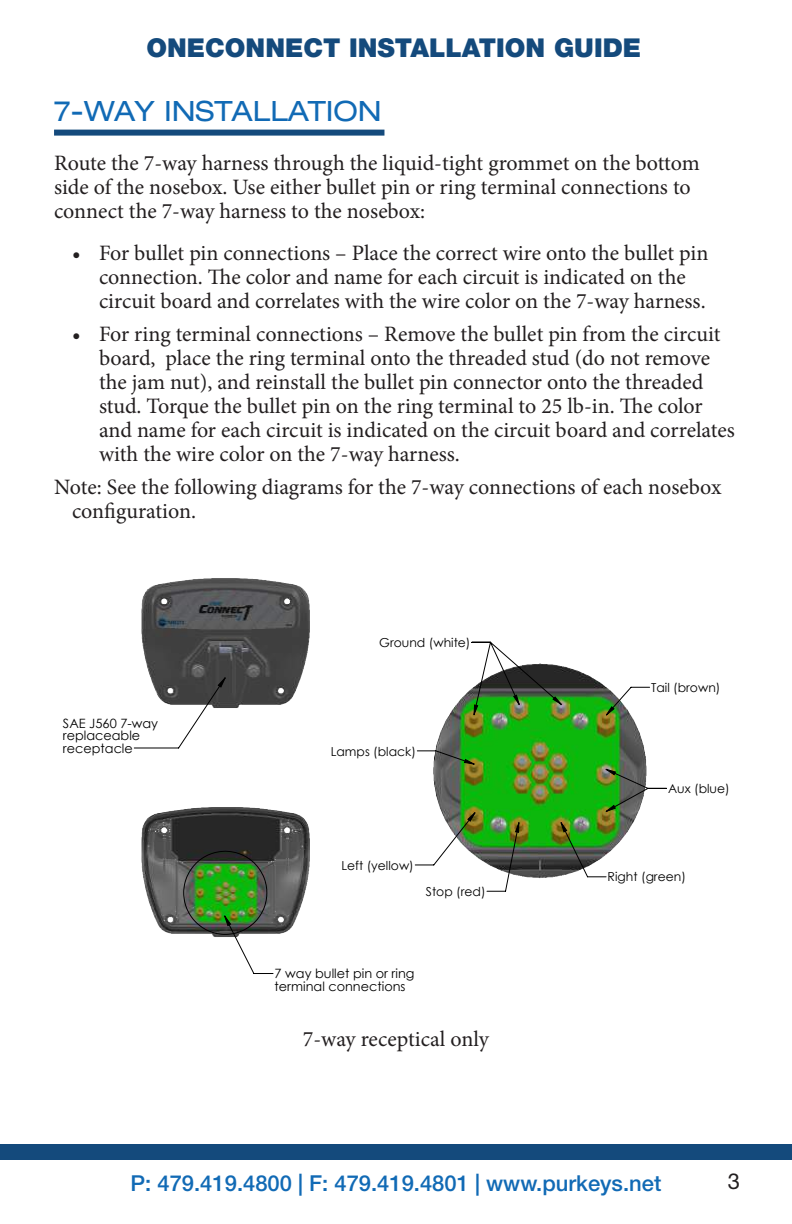
<style>
.page{position:relative;width:792px;height:1224px;background:#fff}
.page>*{position:absolute;margin:0;border:0;box-sizing:border-box;transform-origin:0 0}
.t1{font:expanded 28px "Helvetica Neue LT Std";color:#116ab5}
.t2{font:900 26px "Helvetica Neue LT Std";color:#144a7c}
.t3{font:22px/24px "Minion Pro";color:#231f20}
.t4{font:500 22px "Helvetica Neue LT Std";color:#116ab5}
.t5{font:22px "Helvetica Neue LT Std";color:#231f20}
.t6{font:12.8px/12.6px "Century Gothic";color:#000}
.t7{font:12.4px "Century Gothic";color:#000}
.t8{font:10.4px "Arial Narrow";color:#000}
</style>
<div class="page">
<div style="left:0;top:1144px;width:792px;height:16px;background:#144a7c"></div>
<div style="left:54px;top:130px;width:330px;height:6px;background:#144a7c"></div>
<img style="left:141px;top:578px;width:169px;height:87px">
<svg style="left:134px;top:665px;width:176px;height:309px"></svg>
<hr style="left:54px;top:565px;width:368px;height:1px;background:#000">
<hr style="left:54px;top:565px;width:1px;height:438px;background:#000">
<hr style="left:54px;top:1146px;width:368px;height:1px;background:#000">
<hr style="left:791px;top:565px;width:1px;height:438px;background:#000">
<hr style="left:330px;top:1127px;width:92px;height:1px;background:#000">
<hr style="left:330px;top:1108px;width:92px;height:1px;background:#000">
<hr style="left:385px;top:1089px;width:37px;height:1px;background:#000">
<hr style="left:330px;top:1068px;width:92px;height:1px;background:#000">
<hr style="left:54px;top:1068px;width:276px;height:1px;background:#000">
<hr style="left:233px;top:1107px;width:97px;height:1px;background:#000">
<hr style="left:233px;top:1091px;width:97px;height:1px;background:#000">
<hr style="left:233px;top:1130px;width:97px;height:1px;background:#000">
<img style="left:183px;top:678px;width:84px;height:257px">
<svg style="left:414px;top:642px;width:253px;height:250px"></svg>
<hr style="left:325px;top:616px;width:413px;height:1px;background:#000">
<hr style="left:325px;top:616px;width:1px;height:295px;background:#000">
<hr style="left:325px;top:1106px;width:413px;height:1px;background:#000">
<hr style="left:783px;top:616px;width:1px;height:295px;background:#000">
<hr style="left:325px;top:1088px;width:77px;height:1px;background:#000">
<hr style="left:325px;top:1069px;width:77px;height:1px;background:#000">
<hr style="left:402px;top:1031px;width:336px;height:1px;background:#000">
<hr style="left:325px;top:1051px;width:77px;height:1px;background:#000">
<hr style="left:325px;top:1031px;width:77px;height:1px;background:#000">
<hr style="left:402px;top:1057px;width:336px;height:1px;background:#000">
<hr style="left:402px;top:1078px;width:175px;height:1px;background:#000">
<img style="left:464px;top:695px;width:151px;height:137px">
<p class="t2" style="left:146px;top:32px;width:496px">ONECONNECT INSTALLATION GUIDE</p>
<p class="t1" style="left:54px;top:94px;width:329px">7-WAY INSTALLATION</p>
<p class="t3" style="left:54px;top:151px;width:647px">Route the 7-way harness through the liquid-tight grommet on the bottom side of the nosebox. Use either bullet pin or ring terminal connections to connect the 7-way harness to the nosebox:</p>
<p class="t3" style="left:99px;top:241px;width:611px;text-indent:-27px">• For bullet pin connections – Place the correct wire onto the bullet pin connection. The color and name for each circuit is indicated on the circuit board and correlates with the wire color on the 7-way harness.</p>
<p class="t3" style="left:99px;top:322px;width:637px;text-indent:-27px">• For ring terminal connections – Remove the bullet pin from the circuit board, place the ring terminal onto the threaded stud (do not remove the jam nut), and reinstall the bullet pin connector onto the threaded stud. Torque the bullet pin on the ring terminal to 25 lb-in. The color and name for each circuit is indicated on the circuit board and correlates with the wire color on the 7-way harness.</p>
<p class="t3" style="left:72px;top:475px;width:651px;text-indent:-18px">Note: See the following diagrams for the 7-way connections of each nosebox configuration.</p>
<p class="t6" style="left:63px;top:716px;width:97px">SAE J560 7-way replaceable receptacle</p>
<p class="t7" style="left:379px;top:634px;width:93px">Ground (white)</p>
<p class="t7" style="left:331px;top:742px;width:87px">Lamps (black)</p>
<p class="t7" style="left:342px;top:856px;width:74px">Left (yellow)</p>
<p class="t7" style="left:426px;top:883px;width:61px">Stop (red)</p>
<p class="t6" style="left:405px;top:890px;width:77px">Left (yellow)</p>
<p class="t6" style="left:275px;top:967px;width:141px">7 way bullet pin or ring terminal connections</p>
<p class="t3" style="left:303px;top:1027px;width:188px">7-way receptical only</p>
<p class="t8" style="left:322px;top:1029px;width:21px">REV:</p>
<p class="t7" style="left:651px;top:679px;width:71px">Tail (brown)</p>
<p class="t7" style="left:668px;top:780px;width:63px">Aux (blue)</p>
<p class="t7" style="left:608px;top:868px;width:80px">Right (green)</p>
<p class="t4" style="left:131px;top:1170px;width:532px">P: 479.419.4800 | F: 479.419.4801 | www.purkeys.net</p>
<p class="t5" style="left:728px;top:1168px;width:14px">3</p>
</div>
